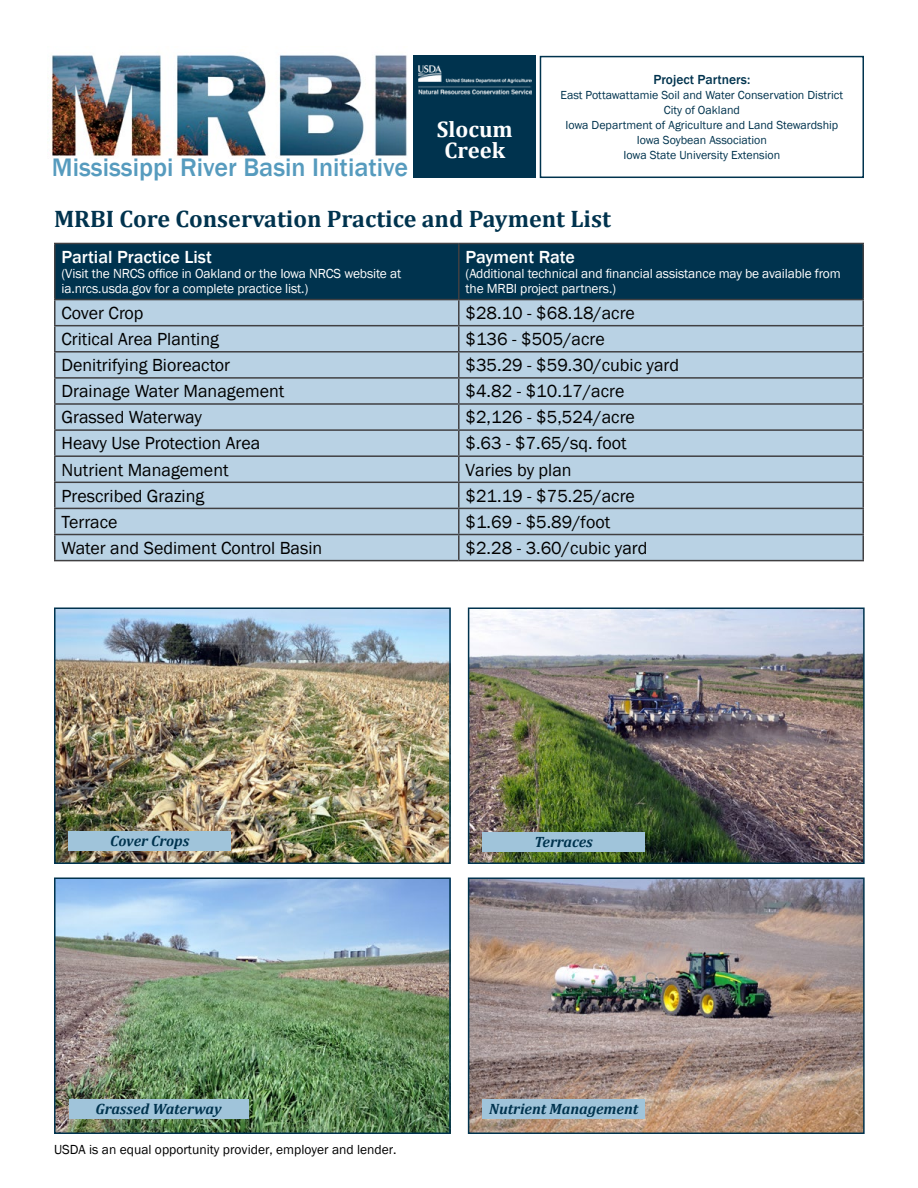
<style>
.page{position:relative;width:918px;height:1188px;background:#fff}
.page>*{position:absolute;margin:0;border:0;box-sizing:border-box;transform-origin:0 0}
.t1{font:500 26.1px "Franklin Gothic";color:#569bbe}
.t2{font:700 24px "Cambria";color:#00334e}
.t3{font:700 22.65px "Cambria";color:#fff}
.t4{font:18px "Franklin Gothic";color:#000}
.t5{font:500 18px "Franklin Gothic";color:#fff}
.t6{font:italic 700 15px "Cambria";color:#00334e}
.t7{font:13.5px/15px "Franklin Gothic";letter-spacing:-.01em;color:#fff}
.t8{font:13.5px "Franklin Gothic";color:#000}
.t9{font:500 13.5px "Franklin Gothic";color:#00334e}
.t10{font:12px "Franklin Gothic";color:#00334e}
</style>
<div class="page">
<img style="left:49px;top:55px;width:358px;height:102px">
<div style="left:56px;top:244px;width:806px;height:55px;background:#00334e"></div>
<div style="left:56px;top:300px;width:806px;height:260px;background:#b9d2e4"></div>
<hr style="left:54px;top:243px;width:405px;height:1px;background:#414042">
<hr style="left:54px;top:244px;width:2px;height:55px;background:#414042">
<hr style="left:459px;top:243px;width:405px;height:1px;background:#414042">
<hr style="left:458px;top:244px;width:2px;height:55px;background:#414042">
<hr style="left:862px;top:244px;width:2px;height:55px;background:#414042">
<hr style="left:54px;top:299px;width:405px;height:1px;background:#414042">
<hr style="left:54px;top:300px;width:2px;height:25px;background:#414042">
<hr style="left:459px;top:299px;width:405px;height:1px;background:#414042">
<hr style="left:458px;top:300px;width:2px;height:25px;background:#414042">
<hr style="left:862px;top:300px;width:2px;height:25px;background:#414042">
<hr style="left:54px;top:325px;width:405px;height:1px;background:#414042">
<hr style="left:54px;top:326px;width:2px;height:25px;background:#414042">
<hr style="left:459px;top:325px;width:405px;height:1px;background:#414042">
<hr style="left:458px;top:326px;width:2px;height:25px;background:#414042">
<hr style="left:862px;top:326px;width:2px;height:25px;background:#414042">
<hr style="left:54px;top:351px;width:405px;height:2px;background:#414042">
<hr style="left:54px;top:353px;width:2px;height:24px;background:#414042">
<hr style="left:459px;top:351px;width:405px;height:2px;background:#414042">
<hr style="left:458px;top:353px;width:2px;height:24px;background:#414042">
<hr style="left:862px;top:353px;width:2px;height:24px;background:#414042">
<hr style="left:54px;top:377px;width:405px;height:2px;background:#414042">
<hr style="left:54px;top:379px;width:2px;height:24px;background:#414042">
<hr style="left:459px;top:377px;width:405px;height:2px;background:#414042">
<hr style="left:458px;top:379px;width:2px;height:24px;background:#414042">
<hr style="left:862px;top:379px;width:2px;height:24px;background:#414042">
<hr style="left:54px;top:403px;width:405px;height:2px;background:#414042">
<hr style="left:54px;top:405px;width:2px;height:24px;background:#414042">
<hr style="left:459px;top:403px;width:405px;height:2px;background:#414042">
<hr style="left:458px;top:405px;width:2px;height:24px;background:#414042">
<hr style="left:862px;top:405px;width:2px;height:24px;background:#414042">
<hr style="left:54px;top:429px;width:405px;height:2px;background:#414042">
<hr style="left:54px;top:431px;width:2px;height:24px;background:#414042">
<hr style="left:459px;top:429px;width:405px;height:2px;background:#414042">
<hr style="left:458px;top:431px;width:2px;height:24px;background:#414042">
<hr style="left:862px;top:431px;width:2px;height:24px;background:#414042">
<hr style="left:54px;top:455px;width:405px;height:2px;background:#414042">
<hr style="left:54px;top:457px;width:2px;height:25px;background:#414042">
<hr style="left:459px;top:455px;width:405px;height:2px;background:#414042">
<hr style="left:458px;top:457px;width:2px;height:25px;background:#414042">
<hr style="left:862px;top:457px;width:2px;height:25px;background:#414042">
<hr style="left:54px;top:482px;width:405px;height:1px;background:#414042">
<hr style="left:54px;top:483px;width:2px;height:25px;background:#414042">
<hr style="left:459px;top:482px;width:405px;height:1px;background:#414042">
<hr style="left:458px;top:483px;width:2px;height:25px;background:#414042">
<hr style="left:862px;top:483px;width:2px;height:25px;background:#414042">
<hr style="left:54px;top:508px;width:405px;height:1px;background:#414042">
<hr style="left:54px;top:509px;width:2px;height:25px;background:#414042">
<hr style="left:459px;top:508px;width:405px;height:1px;background:#414042">
<hr style="left:458px;top:509px;width:2px;height:25px;background:#414042">
<hr style="left:862px;top:509px;width:2px;height:25px;background:#414042">
<hr style="left:54px;top:534px;width:405px;height:1px;background:#414042">
<hr style="left:54px;top:535px;width:2px;height:25px;background:#414042">
<hr style="left:459px;top:534px;width:405px;height:1px;background:#414042">
<hr style="left:458px;top:535px;width:2px;height:25px;background:#414042">
<hr style="left:862px;top:535px;width:2px;height:25px;background:#414042">
<hr style="left:54px;top:560px;width:405px;height:1px;background:#414042">
<hr style="left:459px;top:560px;width:405px;height:1px;background:#414042">
<img style="left:57px;top:881px;width:391px;height:250px">
<div style="left:54px;top:878px;width:397px;height:256px;border:2px solid #00334e"></div>
<div style="left:69px;top:1099px;width:179px;height:19px;background:#a0c4da"></div>
<div style="left:540px;top:56px;width:324px;height:122px;border:2px solid #00334e"></div>
<img style="left:57px;top:611px;width:391px;height:250px">
<div style="left:54px;top:608px;width:397px;height:256px;border:2px solid #00334e"></div>
<div style="left:69px;top:831px;width:162px;height:19px;background:#a0c4da"></div>
<img style="left:471px;top:611px;width:391px;height:250px">
<div style="left:468px;top:608px;width:397px;height:256px;border:2px solid #00334e"></div>
<div style="left:482px;top:832px;width:163px;height:20px;background:#a0c4da"></div>
<img style="left:471px;top:881px;width:391px;height:250px">
<div style="left:468px;top:878px;width:397px;height:256px;border:2px solid #00334e"></div>
<div style="left:482px;top:1099px;width:163px;height:19px;background:#a0c4da"></div>
<div style="left:413px;top:56px;width:123px;height:122px;background:#00334e"></div>
<img style="left:419px;top:66px;width:112px;height:29px">
<p class="t1" style="left:52px;top:152px;width:358px">Mississippi River Basin Initiative</p>
<p class="t3" style="left:437px;top:114px;width:77px">Slocum</p>
<p class="t3" style="left:445px;top:135px;width:62px">Creek</p>
<p class="t9" style="left:653px;top:71px;width:98px">Project Partners:</p>
<p class="t10" style="left:560px;top:88px;width:284px">East Pottawattamie Soil and Water Conservation District</p>
<p class="t10" style="left:664px;top:103px;width:78px">City of Oakland</p>
<p class="t10" style="left:565px;top:118px;width:274px">Iowa Department of Agriculture and Land Stewardship</p>
<p class="t10" style="left:637px;top:133px;width:132px">Iowa Soybean Association</p>
<p class="t10" style="left:623px;top:148px;width:158px">Iowa State University Extension</p>
<p class="t2" style="left:54px;top:202px;width:558px">MRBI Core Conservation Practice and Payment List</p>
<p class="t5" style="left:62px;top:246px;width:152px">Partial Practice List</p>
<p class="t7" style="left:62px;top:266px;width:341px">(Visit the NRCS office in Oakland or the Iowa NRCS website at ia.nrcs.usda.gov for a complete practice list.)</p>
<p class="t5" style="left:466px;top:246px;width:111px">Payment Rate</p>
<p class="t7" style="left:466px;top:266px;width:377px">(Additional technical and financial assistance may be available from the MRBI project partners.)</p>
<p class="t4" style="left:62px;top:302px;width:84px">Cover Crop</p>
<p class="t4" style="left:466px;top:302px;width:171px">$28.10 - $68.18/acre</p>
<p class="t4" style="left:62px;top:328px;width:159px">Critical Area Planting</p>
<p class="t4" style="left:466px;top:328px;width:141px">$136 - $505/acre</p>
<p class="t4" style="left:62px;top:354px;width:170px">Denitrifying Bioreactor</p>
<p class="t4" style="left:466px;top:354px;width:215px">$35.29 - $59.30/cubic yard</p>
<p class="t4" style="left:62px;top:380px;width:224px">Drainage Water Management</p>
<p class="t4" style="left:466px;top:380px;width:160px">$4.82 - $10.17/acre</p>
<p class="t4" style="left:62px;top:406px;width:142px">Grassed Waterway</p>
<p class="t4" style="left:466px;top:406px;width:171px">$2,126 - $5,524/acre</p>
<p class="t4" style="left:62px;top:432px;width:200px">Heavy Use Protection Area</p>
<p class="t4" style="left:466px;top:432px;width:163px">$.63 - $7.65/sq. foot</p>
<p class="t4" style="left:62px;top:458px;width:169px">Nutrient Management</p>
<p class="t4" style="left:466px;top:458px;width:108px">Varies by plan</p>
<p class="t4" style="left:62px;top:484px;width:144px">Prescribed Grazing</p>
<p class="t4" style="left:466px;top:484px;width:171px">$21.19 - $75.25/acre</p>
<p class="t4" style="left:62px;top:511px;width:58px">Terrace</p>
<p class="t4" style="left:466px;top:511px;width:146px">$1.69 - $5.89/foot</p>
<p class="t4" style="left:62px;top:537px;width:262px">Water and Sediment Control Basin</p>
<p class="t4" style="left:466px;top:537px;width:184px">$2.28 - 3.60/cubic yard</p>
<p class="t6" style="left:110px;top:830px;width:81px">Cover Crops</p>
<p class="t6" style="left:535px;top:831px;width:60px">Terraces</p>
<p class="t6" style="left:95px;top:1098px;width:128px">Grassed Waterway</p>
<p class="t8" style="left:54px;top:1141px;width:344px">USDA is an equal opportunity provider, employer and lender.</p>
<p class="t6" style="left:489px;top:1098px;width:151px">Nutrient Management</p>
</div>
